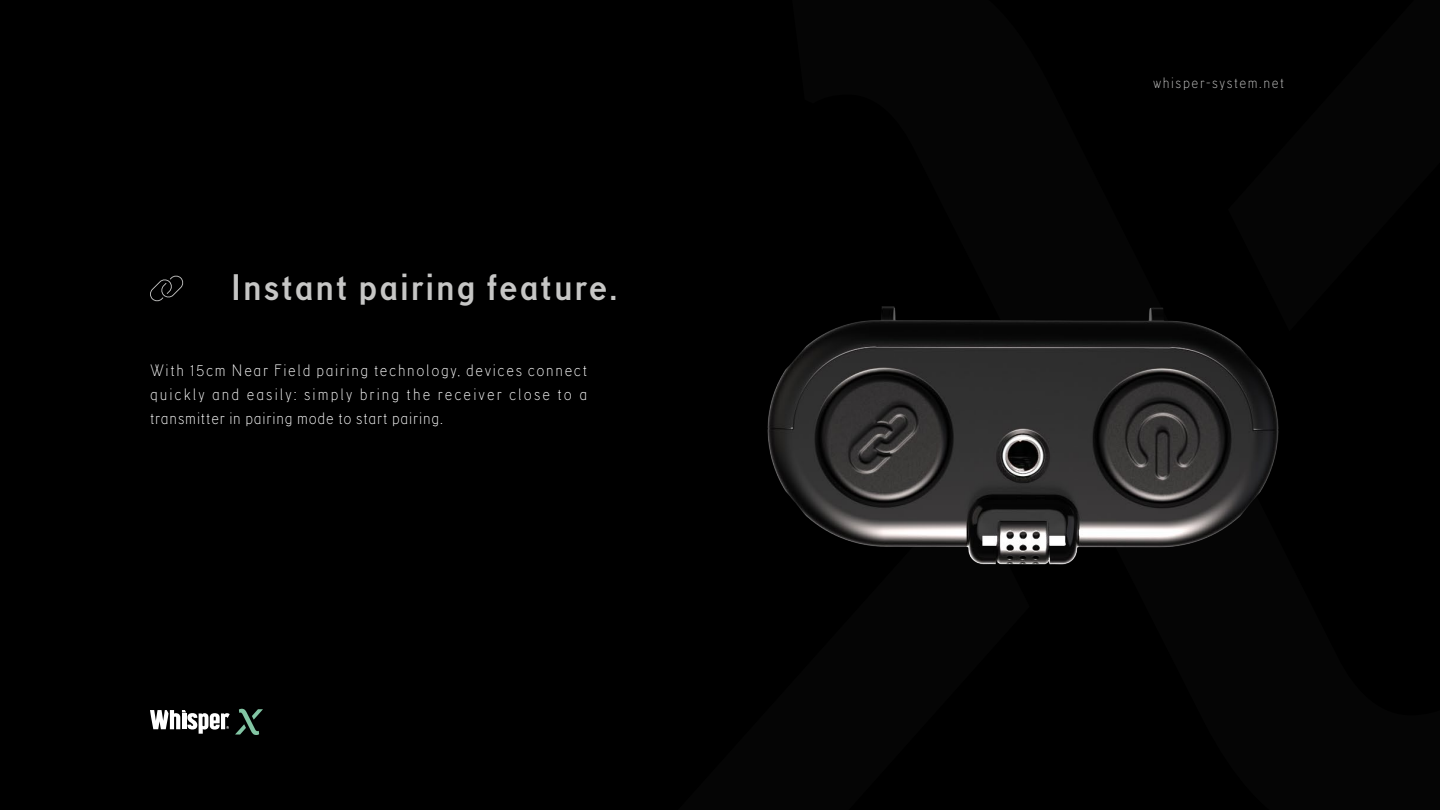
<style>
.page{position:relative;width:1440px;height:810px;background:#000}
.page>*{position:absolute;margin:0;border:0;box-sizing:border-box;transform-origin:0 0}
.t1{font:700 37.5px "TT Corals";letter-spacing:.05em;color:#c6c6c5}
.t2{font:300 16.5px/24px "TT Corals";letter-spacing:.05em;color:#fff;text-align:justify}
.t3{font:300 15px "TT Corals";letter-spacing:.1em;color:#c6c6c5}
</style>
<div class="page">
<svg style="left:150px;top:275px;width:34px;height:27px"></svg>
<img style="left:767px;top:306px;width:512px;height:259px">
<svg style="left:150px;top:709px;width:113px;height:26px"></svg>
<h1 class="t1" style="left:231px;top:265px;width:388px">Instant pairing feature.</h1>
<p class="t2" style="left:150px;top:358px;width:439px">With 15cm Near Field pairing technology, devices connect quickly and easily: simply bring the receiver close to a transmitter in pairing mode to start pairing.</p>
<p class="t3" style="left:1153px;top:74px;width:133px">whisper-system.net</p>
</div>
